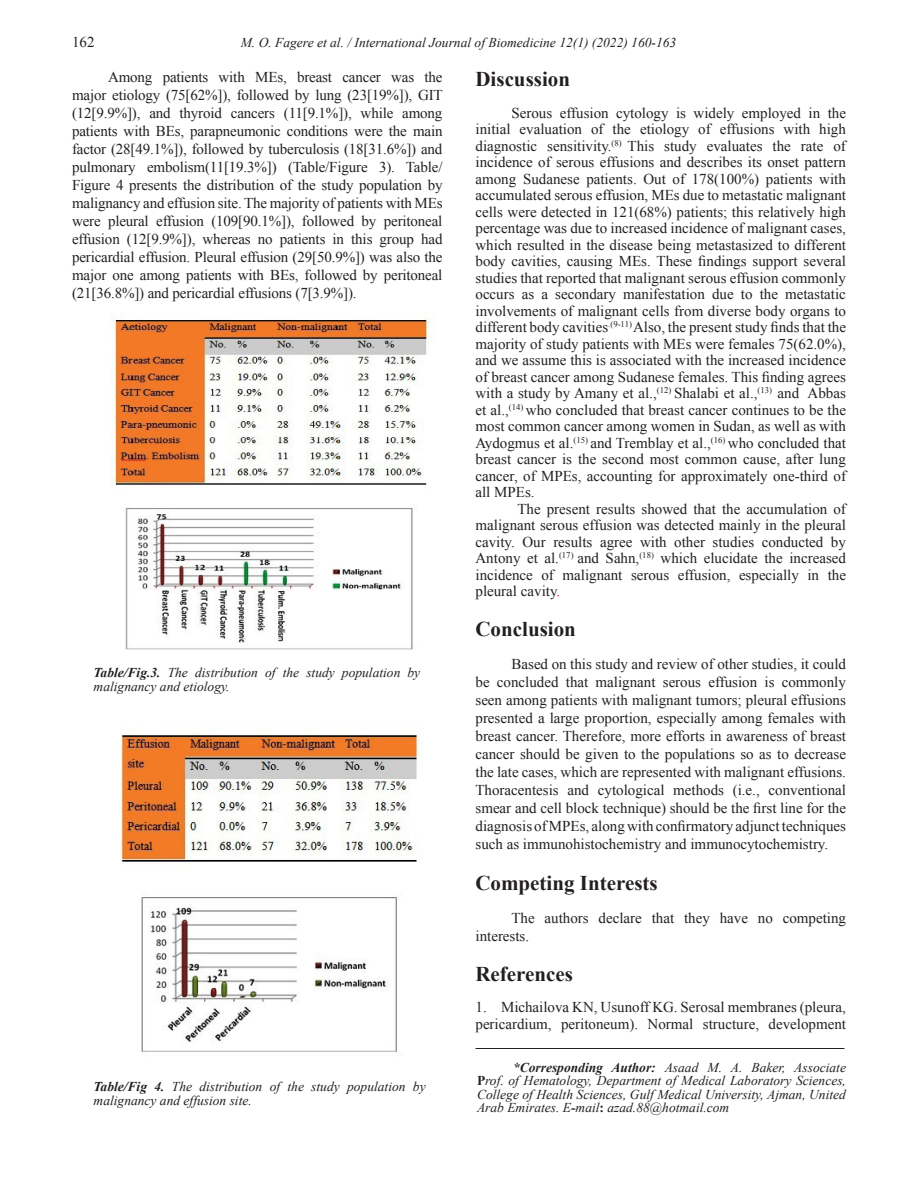
<style>
.page{position:relative;width:918px;height:1188px;background:#fff}
.page>*{position:absolute;margin:0;border:0;box-sizing:border-box;transform-origin:0 0}
.Section{font:700 21px "Times New Roman";color:#231f20}
.General{font:15px/16.5px "Times New Roman";color:#231f20;text-align:justify}
.t1{font:15px/16.5px "Times New Roman";color:#212121}
.Fig{font:italic 13.5px/13.5px "Times New Roman";color:#231f20}
.Corresponding{font:italic 13.5px/13.5px "Times New Roman";color:#212120;text-align:justify}
.s1{color:#f00}
.s2{font-weight:700}
.s3{font-weight:700;font-style:normal}
</style>
<div class="page">
<img style="left:111px;top:312px;width:323px;height:338px">
<img style="left:120px;top:728px;width:301px;height:324px">
<hr style="left:476px;top:1048px;width:368px;height:1px;background:#212120">
<p class="General" style="left:72px;top:33px;width:24px">162</p>
<p class="Fig" style="left:241px;top:35px;width:437px">M. O. Fagere et al. / International Journal of Biomedicine 12(1) (2022) 160-163</p>
<p class="General" style="left:72px;top:68px;width:372px;line-height:18px;text-indent:36px">Among patients with MEs, breast cancer was the major etiology (75[62%]), followed by lung (23[19%]), GIT (12[9.9%]), and thyroid cancers (11[9.1%]), while among patients with BEs, parapneumonic conditions were the main factor (28[49.1%]), followed by tuberculosis (18[31.6%]) and pulmonary embolism(11[19.3%]) (Table/Figure 3). Table/ Figure 4 presents the distribution of the study population by malignancy and effusion site. The majority of patients with MEs were pleural effusion (109[90.1%]), followed by peritoneal effusion (12[9.9%]), whereas no patients in this group had pericardial effusion. Pleural effusion (29[50.9%]) was also the major one among patients with BEs, followed by peritoneal (21[36.8%]) and pericardial effusions (7[3.9%]).</p>
<p class="Section" style="left:476px;top:65px;width:96px">Discussion</p>
<p class="General" style="left:476px;top:104px;width:372px;text-indent:36px">Serous effusion cytology is widely employed in the initial evaluation of the etiology of effusions with high diagnostic sensitivity.<sup>(8)</sup> This study evaluates the rate of incidence of serous effusions and describes its onset pattern among Sudanese patients. Out of 178(100%) patients with accumulated serous effusion, MEs due to metastatic malignant cells were detected in 121(68%) patients; this relatively high percentage was due to increased incidence of malignant cases, which resulted in the disease being metastasized to different body cavities, causing MEs. These findings support several studies that reported that malignant serous effusion commonly occurs as a secondary manifestation due to the metastatic involvements of malignant cells from diverse body organs to different body cavities<sup>.(9-11)</sup> Also, the present study finds that the majority of study patients with MEs were females 75(62.0%), and we assume this is associated with the increased incidence of breast cancer among Sudanese females. This finding agrees with a study by Amany et al.,<sup>(12)</sup> Shalabi et al.,<sup>(13)</sup> and Abbas et al.,<sup>(14)</sup> who concluded that breast cancer continues to be the most common cancer among women in Sudan, as well as with Aydogmus et al.<sup>(15)</sup> and Tremblay et al.,<sup>(16)</sup> who concluded that breast cancer is the second most common cause, after lung cancer, of MPEs, accounting for approximately one-third of all MPEs.</p>
<p class="General" style="left:476px;top:500px;width:372px;text-indent:42px">The present results showed that the accumulation of malignant serous effusion was detected mainly in the pleural cavity. Our results agree with other studies conducted by Antony et al.<sup>(17)</sup> and Sahn,<sup>(18)</sup> which elucidate the increased incidence of malignant serous effusion, especially in the pleural cavity<span class="s1">.</span></p>
<p class="Section" style="left:476px;top:615px;width:102px">Conclusion</p>
<p class="General" style="left:476px;top:655px;width:372px;line-height:18px;text-indent:36px">Based on this study and review of other studies, it could be concluded that malignant serous effusion is commonly seen among patients with malignant tumors; pleural effusions presented a large proportion, especially among females with breast cancer. Therefore, more efforts in awareness of breast cancer should be given to the populations so as to decrease the late cases, which are represented with malignant effusions.<br>Thoracentesis and cytological methods (i.e., conventional smear and cell block technique) should be the first line for the diagnosis of MPEs, along with confirmatory adjunct techniques such as immunohistochemistry and immunocytochemistry.</p>
<p class="Section" style="left:476px;top:868px;width:184px">Competing Interests</p>
<p class="General" style="left:476px;top:908px;width:372px;line-height:18px;text-indent:36px">The authors declare that they have no competing interests.</p>
<p class="Section" style="left:476px;top:959px;width:99px">References</p>
<p class="t1" style="left:476px;top:999px;width:372px">1. Michailova KN, Usunoff KG. Serosal membranes (pleura, pericardium, peritoneum). Normal structure, development</p>
<p class="Fig" style="left:94px;top:666px;width:328px"><span class="s2">Table/Fig.3.</span> The distribution of the study population by malignancy and etiology.</p>
<p class="Fig" style="left:94px;top:1080px;width:334px"><span class="s2">Table/Fig 4.</span> The distribution of the study population by malignancy and effusion site.</p>
<p class="Corresponding" style="left:477px;top:1060px;width:371px;text-indent:36px"><span class="s2">*Corresponding Author:</span> Asaad M. A. Baker, Associate <span class="s3">P</span>rof. of Hematology, Department of Medical Laboratory Sciences, College of Health Sciences, Gulf Medical University, Ajman, United Arab Emirates. E<span class="s3">-</span>mail<span class="s3">:</span> azad.88@hotmail.com</p>
</div>
